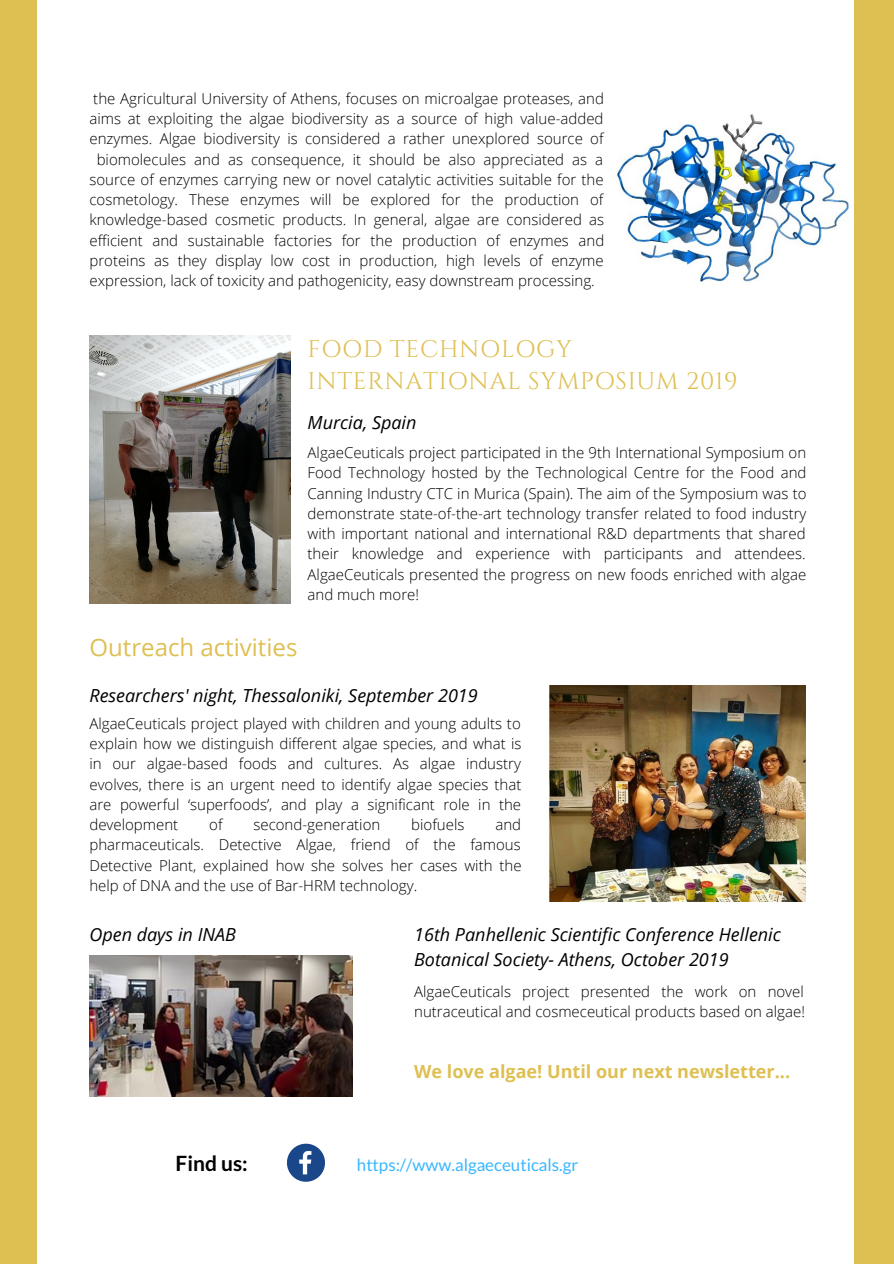
<style>
.page{position:relative;width:894px;height:1264px;background:#fff}
.page>*{position:absolute;margin:0;border:0;box-sizing:border-box;transform-origin:0 0}
.t1{font:24px/32.7px "Cinzel";letter-spacing:.03em;color:#debf52}
.t2{font:24px "Open Sans";color:#debf52}
.t3{font:700 21px "Lato";color:#000}
.t4{font:italic 18px/24.9px "Open Sans";color:#000}
.t5{font:700 18px "Open Sans";color:#debf52}
.t6{font:16.95px "Lato";color:#38b6ff}
.t7{font:300 15px/20.2px "Open Sans";color:#000;text-align:justify}
</style>
<div class="page">
<div style="left:0;top:0;width:893px;height:1263px;background:#debf52"></div>
<div style="left:38px;top:0;width:815px;height:1263px;background:#fff"></div>
<img style="left:614px;top:114px;width:236px;height:168px">
<img style="left:89px;top:335px;width:201px;height:268px">
<img style="left:89px;top:955px;width:263px;height:141px">
<img style="left:549px;top:685px;width:255px;height:216px">
<svg style="left:287px;top:1143px;width:38px;height:38px"></svg>
<p class="t7" style="left:93px;top:88px;width:512px">the Agricultural University of Athens, focuses on microalgae proteases, and</p>
<p class="t7" style="left:89px;top:108px;width:515px">aims at exploiting the algae biodiversity as a source of high value-added</p>
<p class="t7" style="left:89px;top:128px;width:515px">enzymes. Algae biodiversity is considered a rather unexplored source of</p>
<p class="t7" style="left:97px;top:148px;width:508px">biomolecules and as consequence, it should be also appreciated as a</p>
<p class="t7" style="left:89px;top:169px;width:515px">source of enzymes carrying new or novel catalytic activities suitable for the</p>
<p class="t7" style="left:89px;top:189px;width:515px">cosmetology. These enzymes will be explored for the production of</p>
<p class="t7" style="left:89px;top:209px;width:516px">knowledge-based cosmetic products. In general, algae are considered as</p>
<p class="t7" style="left:89px;top:230px;width:516px">efficient and sustainable factories for the production of enzymes and</p>
<p class="t7" style="left:89px;top:250px;width:515px">proteins as they display low cost in production, high levels of enzyme</p>
<p class="t7" style="left:89px;top:270px;width:506px">expression, lack of toxicity and pathogenicity, easy downstream processing.</p>
<h1 class="t1" style="left:307px;top:333px;width:431px">FOOD TECHNOLOGY<br>INTERNATIONAL SYMPOSIUM 2019</h1>
<p class="t4" style="left:307px;top:410px;width:110px">Murcia, Spain</p>
<p class="t7" style="left:307px;top:442px;width:500px">AlgaeCeuticals project participated in the 9th International Symposium on Food Technology hosted by the Technological Centre for the Food and Canning Industry CTC in Murica (Spain). The aim of the Symposium was to demonstrate state-of-the-art technology transfer related to food industry with important national and international R&amp;D departments that shared their knowledge and experience with participants and attendees.<br>AlgaeCeuticals presented the progress on new foods enriched with algae and much more!</p>
<h1 class="t2" style="left:89px;top:630px;width:209px">Outreach activities</h1>
<p class="t4" style="left:89px;top:682px;width:390px">Researchers' night, Thessaloniki, September 2019</p>
<p class="t7" style="left:89px;top:712px;width:433px">AlgaeCeuticals project played with children and young adults to explain how we distinguish different algae species, and what is in our algae-based foods and cultures. As algae industry evolves, there is an urgent need to identify algae species that are powerful ‘superfoods’, and play a significant role in the development</p>
<p class="t7" style="left:209px;top:814px;width:15px">of</p>
<p class="t7" style="left:253px;top:814px;width:128px">second-generation</p>
<p class="t7" style="left:411px;top:814px;width:55px">biofuels</p>
<p class="t7" style="left:89px;top:814px;width:433px;text-indent:406px">and pharmaceuticals. Detective Algae, friend of the famous Detective Plant, explained how she solves her cases with the help of DNA and the use of Bar-HRM technology.</p>
<p class="t4" style="left:89px;top:922px;width:148px">Open days in INAB</p>
<p class="t4" style="left:414px;top:922px;width:368px">16th Panhellenic Scientific Conference Hellenic<br>Botanical Society- Athens, October 2019</p>
<p class="t7" style="left:414px;top:981px;width:392px">AlgaeCeuticals project presented the work on novel nutraceutical and cosmeceutical products based on algae!</p>
<p class="t5" style="left:414px;top:1058px;width:377px">We love algae! Until our next newsletter...</p>
<h2 class="t3" style="left:175px;top:1149px;width:74px">Find us:</h2>
<p class="t6" style="left:357px;top:1154px;width:223px">https://www.algaeceuticals.gr</p>
</div>
